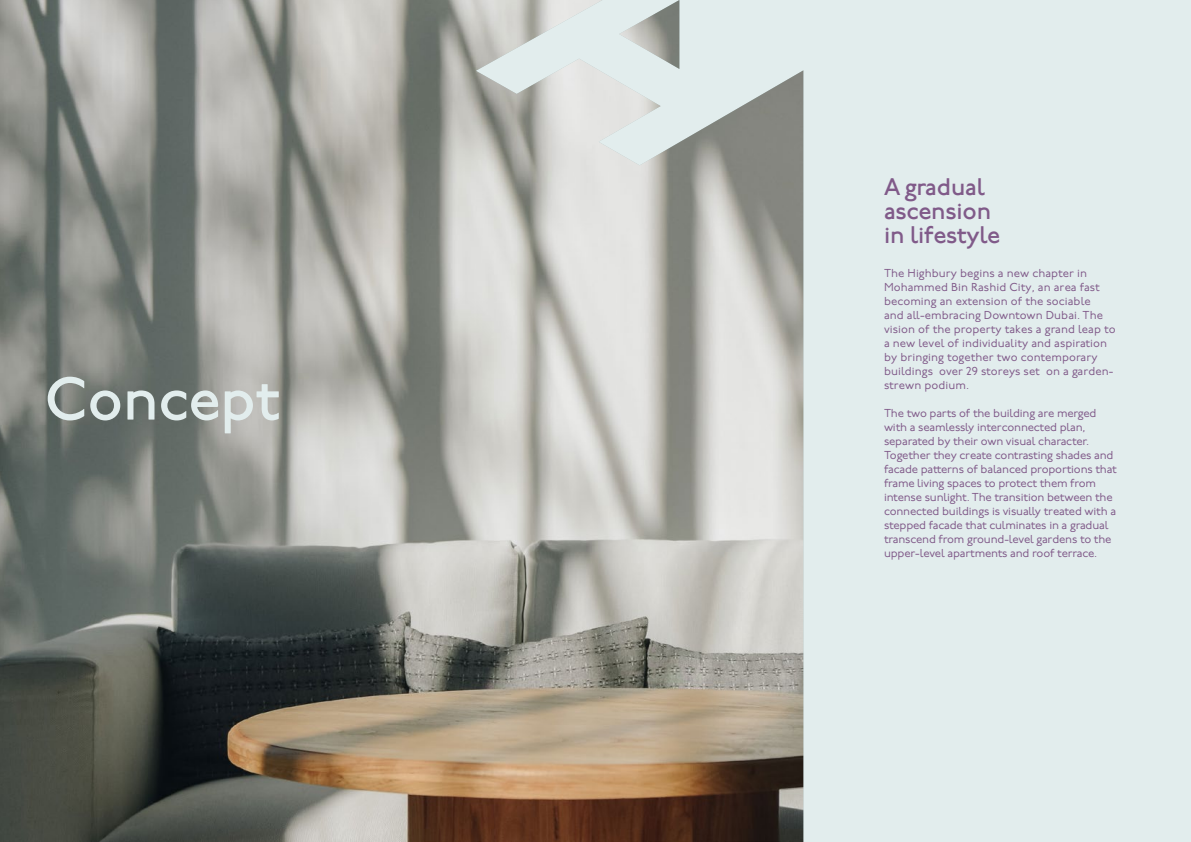
<style>
.page{position:relative;width:1191px;height:842px;background:#e2eded}
.page>*{position:absolute;margin:0;border:0;box-sizing:border-box;transform-origin:0 0}
.t1{font:500 60px "P22 Underground";letter-spacing:-.01em;color:#e2eded}
.t2{font:500 24px/24px "P22 Underground";letter-spacing:-.01em;color:#805a89}
.t3{font:11.5px/14px "P22 Underground";letter-spacing:-.015em;color:#805a89}
.t4{font:11.5px/14px "P22 Underground";letter-spacing:.005em;color:#805a89}
</style>
<div class="page">
<img style="left:0;top:0;width:803px;height:842px">
<h1 class="t1" style="left:45px;top:366px;width:237px">Concept</h1>
<h2 class="t2" style="left:884px;top:176px;width:118px">A gradual ascension in lifestyle</h2>
<p class="t4" style="left:884px;top:266px;width:233px">The Highbury begins a new chapter in Mohammed Bin Rashid City, an area fast becoming an extension of the sociable<br>and all-embracing Downtown Dubai. The vision of the property takes a grand leap to a new level of individuality and aspiration by bringing together two contemporary buildings over 29 storeys set on a garden&shy;strewn podium.</p>
<p class="t3" style="left:884px;top:406px;width:234px">The two parts of the building are merged with a seamlessly interconnected plan, separated by their own visual character.<br>Together they create contrasting shades and facade patterns of balanced proportions that frame living spaces to protect them from intense sunlight. The transition between the connected buildings is visually treated with a stepped facade that culminates in a gradual transcend from ground-level gardens to the upper-level apartments and roof terrace.</p>
</div>
